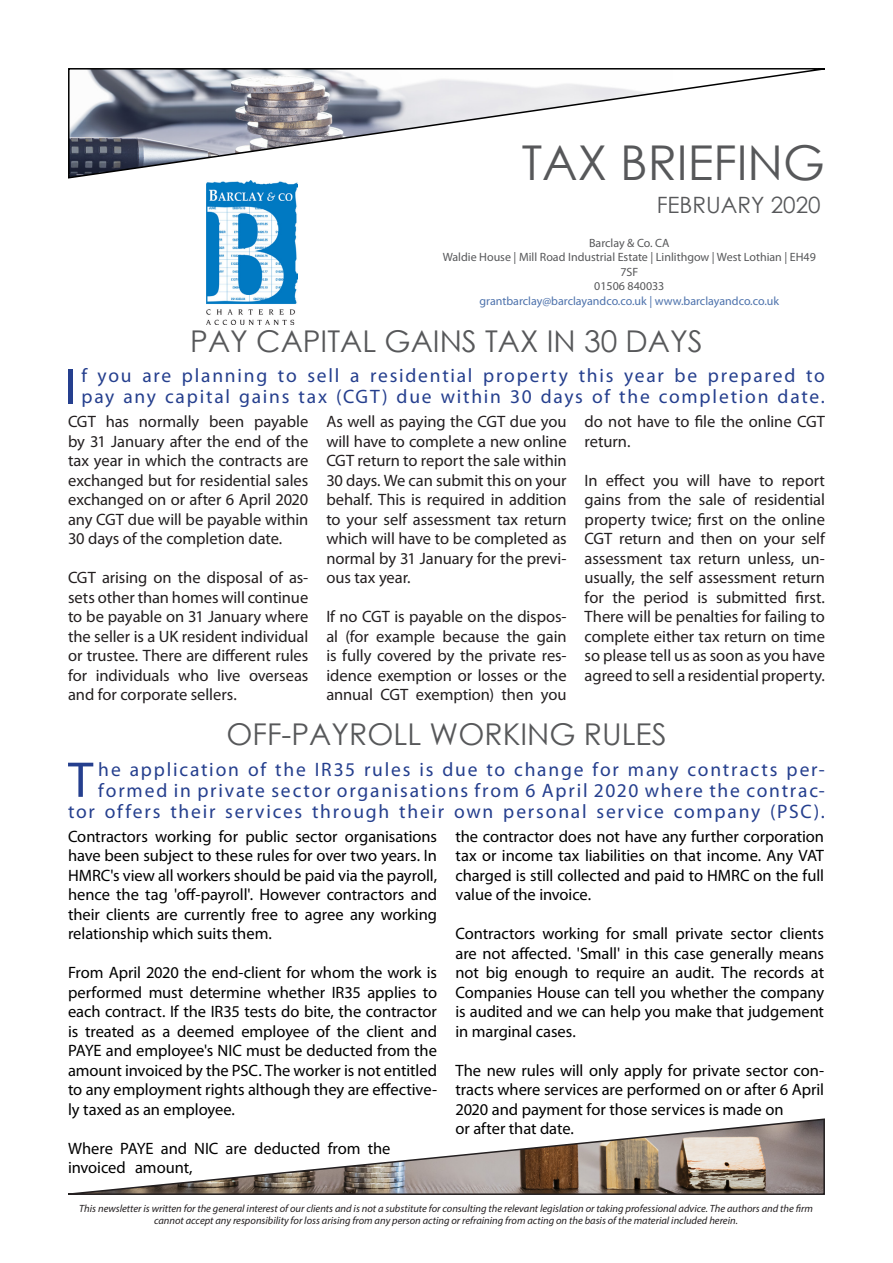
<style>
.page{position:relative;width:893px;height:1263px;background:#fff}
.page>*{position:absolute;margin:0;border:0;box-sizing:border-box;transform-origin:0 0}
.t1{font:50.7px "Myriad Pro";color:#253f8e}
.t2{font:48px "Century Gothic";color:#57585a}
.t3{font:30px "Century Gothic";color:#57585a}
.t4{font:22.5px "Century Gothic";color:#57585a}
.t5{font:19.5px/21px "Myriad Pro";letter-spacing:.09em;color:#253f8e}
.t6{font:16.5px/19.5px "Myriad Pro";letter-spacing:-.005em;color:#000;text-align:justify}
.t7{font:16.5px/19.5px "Myriad Pro";letter-spacing:-.005em;color:#231f20;text-align:justify}
.name{font:12px/14.4px "Myriad Pro";color:#57585a;text-align:center}
.t8{font:12px "Myriad Pro";color:#4d72ac}
.t9{font:italic 10.5px/12px "Myriad Pro";color:#231f20;text-align:center}
</style>
<div class="page">
<svg style="left:68px;top:68px;width:757px;height:111px"></svg>
<img style="left:206px;top:180px;width:92px;height:144px">
<svg style="left:68px;top:1118px;width:757px;height:77px"></svg>
<p class="t2" style="left:522px;top:129px;width:305px">TAX BRIEFING</p>
<p class="t4" style="left:657px;top:189px;width:166px">FEBRUARY 2020</p>
<p class="name" style="left:589px;top:236px;width:82px">Barclay &amp; Co. CA</p>
<p class="name" style="left:443px;top:250px;width:375px">Waldie House | Mill Road Industrial Estate | Linlithgow | West Lothian | EH49<br>7SF</p>
<p class="name" style="left:594px;top:279px;width:72px">01506 840033</p>
<p class="t8" style="left:480px;top:293px;width:301px">grantbarclay@barclayandco.co.uk | www.barclayandco.co.uk</p>
<p class="t3" style="left:190px;top:320px;width:514px">PAY CAPITAL GAINS TAX IN 30 DAYS</p>
<p class="t1" style="left:64px;top:355px;width:14px">I</p>
<p class="t5" style="left:81px;top:365px;width:745px">f you are planning to sell a residential property this year be prepared to pay any capital gains tax (CGT) due within 30 days of the completion date.</p>
<p class="t7" style="left:68px;top:411px;width:242px">CGT has normally been payable by 31 January after the end of the tax year in which the contracts are exchanged but for residential sales exchanged on or after 6 April 2020 any CGT due will be payable within 30 days of the completion date.</p>
<p class="t7" style="left:68px;top:567px;width:242px">CGT arising on the disposal of as&shy;sets other than homes will continue to be payable on 31 January where the seller is a UK resident individual or trustee. There are different rules for individuals who live overseas and for corporate sellers.</p>
<p class="t7" style="left:326px;top:411px;width:242px">As well as paying the CGT due you will have to complete a new online CGT return to report the sale within 30 days. We can submit this on your behalf. This is required in addition to your self assessment tax return which will have to be completed as normal by 31 January for the previ&shy;ous tax year.</p>
<p class="t7" style="left:326px;top:606px;width:242px">If no CGT is payable on the dispos&shy;al (for example because the gain is fully covered by the private res&shy;idence exemption or losses or the annual CGT exemption) then you</p>
<p class="t7" style="left:585px;top:411px;width:242px">do not have to file the online CGT return.</p>
<p class="t7" style="left:585px;top:470px;width:242px">In effect you will have to report gains from the sale of residential property twice; first on the online CGT return and then on your self assessment tax return unless, un&shy;usually, the self assessment return for the period is submitted first.<br>There will be penalties for failing to complete either tax return on time so please tell us as soon as you have agreed to sell a residential property.</p>
<p class="t3" style="left:226px;top:714px;width:442px">OFF-PAYROLL WORKING RULES</p>
<p class="t5" style="left:68px;top:758px;width:758px;text-align:right">he application of the IR35 rules is due to change for many contracts per&shy;formed in private sector organisations from 6 April 2020 where the contrac&shy;tor offers their services through their own personal service company (PSC).</p>
<p class="t1" style="left:68px;top:748px;width:27px">T</p>
<p class="t6" style="left:68px;top:826px;width:371px">Contractors working for public sector organisations have been subject to these rules for over two years. In HMRC's view all workers should be paid via the payroll, hence the tag 'off-payroll'. However contractors and their clients are currently free to agree any working relationship which suits them.</p>
<p class="t6" style="left:68px;top:962px;width:371px">From April 2020 the end-client for whom the work is performed must determine whether IR35 applies to each contract. If the IR35 tests do bite, the contractor is treated as a deemed employee of the client and PAYE and employee's NIC must be deducted from the amount invoiced by the PSC. The worker is not entitled to any employment rights although they are effective&shy;ly taxed as an employee.</p>
<p class="t6" style="left:68px;top:1138px;width:324px">Where PAYE and NIC are deducted from the invoiced amount,</p>
<p class="t6" style="left:455px;top:826px;width:370px">the contractor does not have any further corporation tax or income tax liabilities on that income. Any VAT charged is still collected and paid to HMRC on the full value of the invoice.</p>
<p class="t6" style="left:455px;top:923px;width:370px">Contractors working for small private sector clients are not affected. 'Small' in this case generally means not big enough to require an audit. The records at Companies House can tell you whether the company is audited and we can help you make that judgement in marginal cases.</p>
<p class="t6" style="left:455px;top:1060px;width:370px;text-align:left">The new rules will only apply for private sector con&shy;tracts where services are performed on or after 6 April 2020 and payment for those services is made on<br>or after that date.</p>
<p class="t9" style="left:79px;top:1202px;width:735px">This newsletter is written for the general interest of our clients and is not a substitute for consulting the relevant legislation or taking professional advice. The authors and the firm cannot accept any responsibility for loss arising from any person acting or refraining from acting on the basis of the material included herein.</p>
</div>
